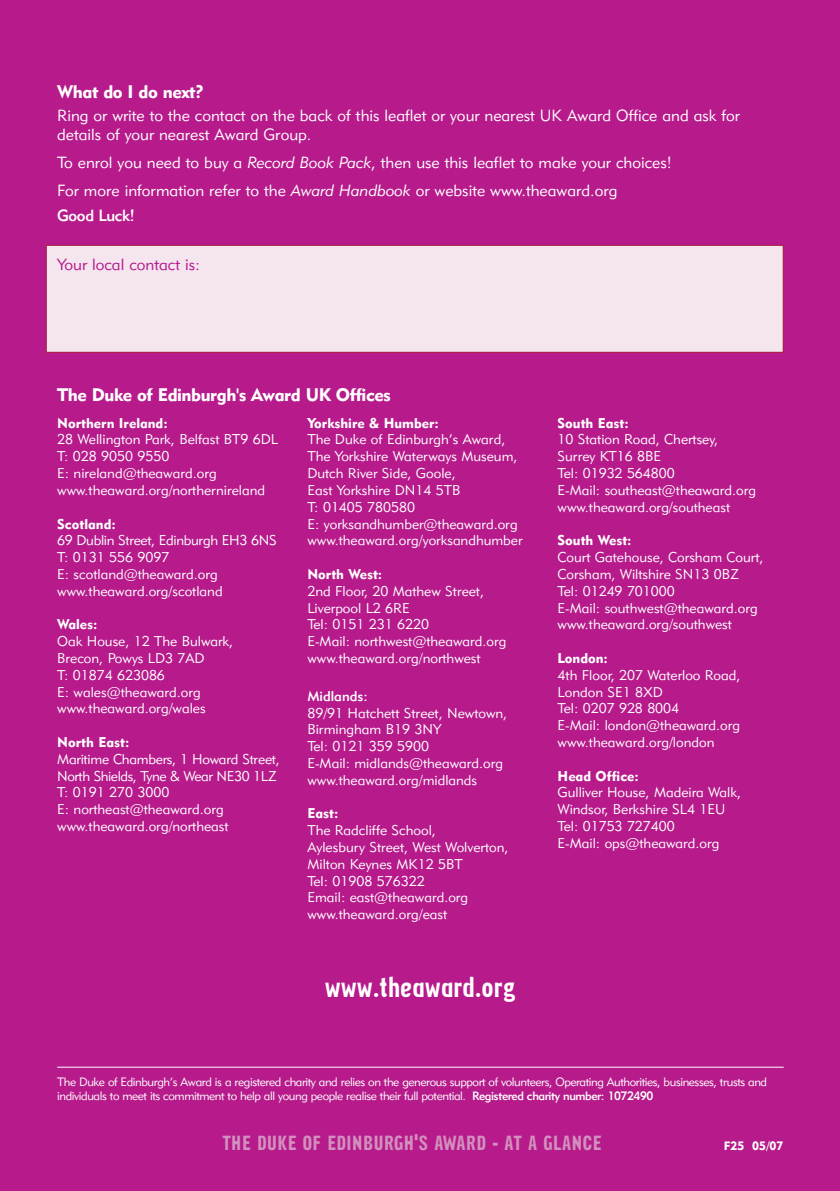
<style>
.page{position:relative;width:840px;height:1191px;background:#fff}
.page>*{position:absolute;margin:0;border:0;box-sizing:border-box;transform-origin:0 0}
.t1{font:28px "Aggregate";letter-spacing:.025em;color:#fff}
.t2{font:20px "Aggregate";letter-spacing:.025em;color:#d390be}
.t3{font:18px "Geometric 415 BT Black A";letter-spacing:-.025em;color:#fff}
.t4{font:16px/19.2px "Geometric 415 BT Lite A";color:#fff}
.t5{font:16px "Geometric 415 BT Lite A";color:#b61a8b}
.t6{font:16px "Geometric 415 BT Medium A";letter-spacing:-.025em;color:#fff}
.t7{font:14px/16.8px "Geometric 415 BT Lite A";color:#fff}
.t8{font:14px "Geometric 415 BT Black A";color:#fff}
.t9{font:14px "Geometric 415 BT Medium A";color:#fff}
.t10{font:12px/14.4px "Geometric 415 BT Lite A";letter-spacing:-.035em;color:#fff}
.t11{font:12px "Geometric 415 BT Black A";color:#fff}
.s1{font-family:"Geometric 415 BT Lite Italic A"}
.s2{font-family:"Geometric 415 BT Medium A"}
</style>
<div class="page">
<div style="left:0;top:0;width:839px;height:1191px;background:#b61a8b"></div>
<div style="left:46px;top:245px;width:736px;height:107px;background:#f4e5ef"></div>
<div style="left:46px;top:245px;width:737px;height:108px;border:1px solid #a9233d"></div>
<hr style="left:57px;top:1066px;width:726px;height:1px;background:#fff">
<p class="t3" style="left:57px;top:85px;width:148px">What do I do next?</p>
<p class="t4" style="left:57px;top:107px;width:684px">Ring or write to the contact on the back of this leaflet or your nearest UK Award Office and ask for details of your nearest Award Group.</p>
<p class="t4" style="left:57px;top:150px;width:615px;line-height:27.6px">To enrol you need to buy a <span class="s1">Record Book Pack</span>, then use this leaflet to make your choices!<br>For more information refer to the <span class="s1">Award Handbook</span> or website www.theaward.org</p>
<p class="t6" style="left:57px;top:209px;width:79px">Good Luck!</p>
<p class="t5" style="left:57px;top:259px;width:144px">Your local contact is:</p>
<p class="t3" style="left:57px;top:388px;width:335px">The Duke of Edinburgh's Award UK Offices</p>
<p class="t8" style="left:57px;top:418px;width:112px">Northern Ireland:</p>
<p class="t7" style="left:57px;top:432px;width:222px">28 Wellington Park, Belfast BT9 6DL<br>T: 028 9050 9550<br>E: nireland@theaward.org www.theaward.org/northernireland</p>
<p class="t8" style="left:57px;top:518px;width:60px">Scotland:</p>
<p class="t7" style="left:57px;top:533px;width:221px">69 Dublin Street, Edinburgh EH3 6NS<br>T: 0131 556 9097<br>E: scotland@theaward.org www.theaward.org/scotland</p>
<p class="t8" style="left:57px;top:619px;width:42px">Wales:</p>
<p class="t7" style="left:57px;top:634px;width:177px">Oak House, 12 The Bulwark,<br>Brecon, Powys LD3 7AD<br>T: 01874 623086<br>E: wales@theaward.org www.theaward.org/wales</p>
<p class="t8" style="left:57px;top:737px;width:74px">North East:</p>
<p class="t7" style="left:57px;top:752px;width:224px">Maritime Chambers, 1 Howard Street,<br>North Shields, Tyne &amp; Wear NE30 1LZ<br>T: 0191 270 3000<br>E: northeast@theaward.org www.theaward.org/northeast</p>
<p class="t8" style="left:307px;top:418px;width:133px">Yorkshire &amp; Humber:</p>
<p class="t7" style="left:307px;top:432px;width:216px">The Duke of Edinburgh’s Award,<br>The Yorkshire Waterways Museum,<br>Dutch River Side, Goole,<br>East Yorkshire DN14 5TB<br>T: 01405 780580<br>E: yorksandhumber@theaward.org www.theaward.org/yorksandhumber</p>
<p class="t8" style="left:307px;top:569px;width:76px">North West:</p>
<p class="t7" style="left:307px;top:584px;width:200px">2nd Floor, 20 Mathew Street,<br>Liverpool L2 6RE<br>Tel: 0151 231 6220<br>E-Mail: northwest@theaward.org www.theaward.org/northwest</p>
<p class="t9" style="left:307px;top:691px;width:62px">Midlands:</p>
<p class="t7" style="left:307px;top:705px;width:201px">89/91 Hatchett Street, Newtown,<br>Birmingham B19 3NY<br>Tel: 0121 359 5900<br>E-Mail: midlands@theaward.org www.theaward.org/midlands</p>
<p class="t8" style="left:307px;top:808px;width:32px">East:</p>
<p class="t7" style="left:307px;top:823px;width:202px">The Radcliffe School,<br>Aylesbury Street, West Wolverton,<br>Milton Keynes MK12 5BT<br>Tel: 01908 576322<br>Email: east@theaward.org www.theaward.org/east</p>
<h1 class="t1" style="left:325px;top:976px;width:191px">www.theaward.org</h1>
<p class="t8" style="left:557px;top:418px;width:73px">South East:</p>
<p class="t7" style="left:557px;top:432px;width:200px">10 Station Road, Chertsey,<br>Surrey KT16 8BE<br>Tel: 01932 564800<br>E-Mail: southeast@theaward.org www.theaward.org/southeast</p>
<p class="t8" style="left:557px;top:535px;width:76px">South West:</p>
<p class="t7" style="left:557px;top:550px;width:207px">Court Gatehouse, Corsham Court,<br>Corsham, Wiltshire SN13 0BZ<br>Tel: 01249 701000<br>E-Mail: southwest@theaward.org www.theaward.org/southwest</p>
<p class="t8" style="left:557px;top:653px;width:52px">London:</p>
<p class="t7" style="left:557px;top:668px;width:184px">4th Floor, 207 Waterloo Road,<br>London SE1 8XD<br>Tel: 0207 928 8004<br>E-Mail: london@theaward.org www.theaward.org/london</p>
<p class="t8" style="left:557px;top:770px;width:83px">Head Office:</p>
<p class="t7" style="left:557px;top:785px;width:185px">Gulliver House, Madeira Walk,<br>Windsor, Berkshire SL4 1EU<br>Tel: 01753 727400<br>E-Mail: ops@theaward.org</p>
<p class="t10" style="left:57px;top:1075px;width:711px">The Duke of Edinburgh’s Award is a registered charity and relies on the generous support of volunteers, Operating Authorities, businesses, trusts and individuals to meet its commitment to help all young people realise their full potential. <span class="s2">Registered charity number: 1072490</span></p>
<h2 class="t2" style="left:222px;top:1136px;width:380px">THE DUKE OF EDINBURGH'S AWARD - AT A GLANCE</h2>
<p class="t11" style="left:723px;top:1141px;width:61px">F25 05/07</p>
</div>
